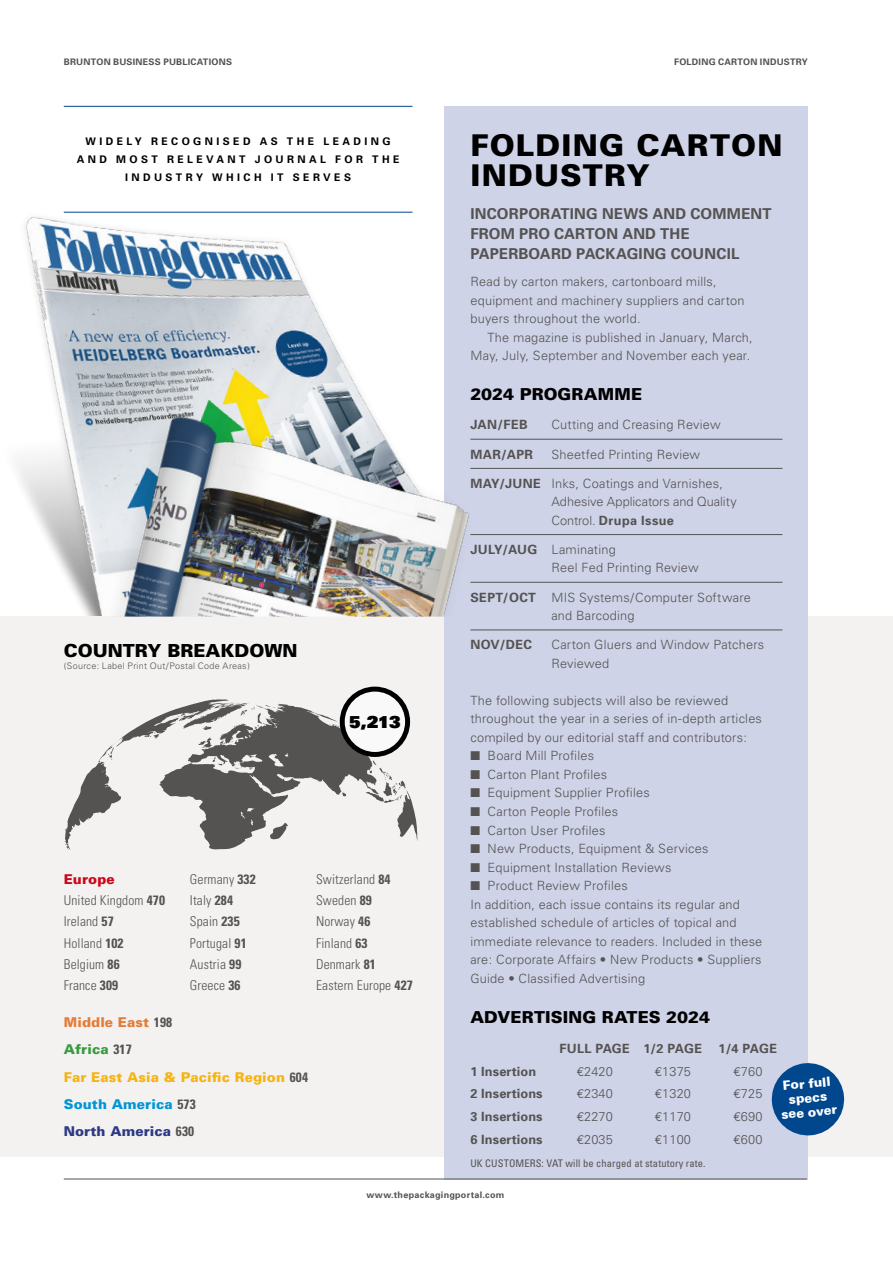
<style>
.page{position:relative;width:893px;height:1263px;background:#fff}
.page>*{position:absolute;margin:0;border:0;box-sizing:border-box;transform-origin:0 0}
.t1{font:900 30px/30.5px "Univers";letter-spacing:.04em;color:#000}
.t2{font:900 18px "Univers";color:#000}
.t3{font:900 16.5px "Univers";letter-spacing:.005em;color:#000}
.t4{font:900 16.5px "Univers";color:#000}
.t5{font:700 15px/20.1px "Univers";letter-spacing:.01em;color:#545352}
.t6{font:300 condensed 13.5px/21.3px "Univers";letter-spacing:.01em;color:#545352}
.t7{font:900 13.5px/27.5px "Univers";letter-spacing:.01em;color:#f6b412}
.t8{font:300 12.75px/18.6px "Univers";letter-spacing:.015em;color:#545352}
.t9{font:700 12.75px "Univers";letter-spacing:.01em;color:#545352}
.t10{font:900 12.75px/14.2px "Univers";color:#fff;text-align:center}
.t11{font:700 10.5px/18px "Univers";letter-spacing:.325em;color:#000;text-align:center}
.t12{font:condensed 10.5px "Univers";letter-spacing:.01em;color:#545352}
.t13{font:700 9px "Univers";letter-spacing:.03em;color:#545352}
.t14{font:300 9px "Univers";letter-spacing:.03em;color:#545352}
.s1{font-weight:900;font-stretch:normal;color:#ce061a}
.s2{font-weight:700}
.s3{color:#e47c39}
.s4{font-weight:700;font-stretch:condensed;color:#545352}
.s5{color:#389b3d}
.s6{color:#0095d7}
.s7{color:#2c3984}
.s8{font-family:"Euro Mono";font-weight:400}
</style>
<div class="page">
<img style="left:0;top:182px;width:445px;height:435px">
<div style="left:0;top:617px;width:893px;height:540px;background:#f3f2f1"></div>
<hr style="left:64px;top:106px;width:348px;height:1px;background:#00478d">
<hr style="left:64px;top:212px;width:348px;height:1px;background:#00478d">
<div style="left:445px;top:106px;width:363px;height:1073px;background:#cfd3e8"></div>
<hr style="left:470px;top:439px;width:312px;height:1px;background:#545352">
<hr style="left:470px;top:468px;width:312px;height:1px;background:#545352">
<hr style="left:470px;top:534px;width:312px;height:1px;background:#545352">
<hr style="left:470px;top:582px;width:312px;height:1px;background:#545352">
<hr style="left:470px;top:630px;width:312px;height:1px;background:#545352">
<img style="left:65px;top:355px;width:450px;height:262px">
<svg style="left:65px;top:699px;width:352px;height:151px"></svg>
<div style="left:342px;top:689px;width:66px;height:65px;background:#faf9fa;border-radius:50%"></div>
<div style="left:340px;top:687px;width:70px;height:70px;border:5px solid #000;border-radius:50%"></div>
<hr style="left:64px;top:1178px;width:743px;height:1px;background:#545352">
<svg style="left:771px;top:1063px;width:74px;height:73px"></svg>
<p class="t13" style="left:64px;top:56px;width:170px">BRUNTON BUSINESS PUBLICATIONS</p>
<p class="t13" style="left:674px;top:56px;width:135px">FOLDING CARTON INDUSTRY</p>
<p class="t11" style="left:77px;top:133px;width:324px">WIDELY RECOGNISED AS THE LEADING<br>AND MOST RELEVANT JOURNAL FOR THE<br>INDUSTRY WHICH IT SERVES</p>
<h2 class="t2" style="left:64px;top:639px;width:235px">COUNTRY BREAKDOWN</h2>
<p class="t14" style="left:64px;top:660px;width:188px">(Source: Label Print Out/Postal Code Areas)</p>
<p class="t4" style="left:349px;top:712px;width:53px">5,213</p>
<p class="t6" style="left:64px;top:868px;width:103px"><span class="s1">Europe<br></span>United Kingdom <span class="s2">470<br></span>Ireland <span class="s2">57<br></span>Holland <span class="s2">102<br></span>Belgium <span class="s2">86<br></span>France <span class="s2">309</span></p>
<p class="t6" style="left:190px;top:868px;width:67px">Germany <span class="s2">332<br></span>Italy <span class="s2">284<br></span>Spain <span class="s2">235<br></span>Portugal <span class="s2">91<br></span>Austria <span class="s2">99<br></span>Greece <span class="s2">36</span></p>
<p class="t6" style="left:316px;top:868px;width:98px">Switzerland <span class="s2">84<br></span>Sweden <span class="s2">89<br></span>Norway <span class="s2">46<br></span>Finland <span class="s2">63<br></span>Denmark <span class="s2">81<br></span>Eastern Europe <span class="s2">427</span></p>
<p class="t7" style="left:64px;top:1008px;width:246px"><span class="s3">Middle East</span> <span class="s4">198<br></span><span class="s5">Africa</span> <span class="s4">317<br></span>Far East Asia &amp; Pacific Region <span class="s4">604<br></span><span class="s6">South America</span> <span class="s4">573<br></span><span class="s7">North America</span> <span class="s4">630</span></p>
<h1 class="t1" style="left:470px;top:130px;width:313px">FOLDING CARTON<br>INDUSTRY</h1>
<p class="t5" style="left:470px;top:204px;width:303px">INCORPORATING NEWS AND COMMENT<br>FROM PRO CARTON AND THE<br>PAPERBOARD PACKAGING COUNCIL</p>
<p class="t8" style="left:470px;top:272px;width:276px">Read by carton makers, cartonboard mills, equipment and machinery suppliers and carton buyers throughout the world.</p>
<p class="t8" style="left:470px;top:328px;width:284px;text-align:right">The magazine is published in January, March,<br>May, July, September and November each year.</p>
<p class="t3" style="left:470px;top:384px;width:173px">2024 PROGRAMME</p>
<p class="t9" style="left:470px;top:417px;width:59px">JAN/FEB</p>
<p class="t8" style="left:551px;top:416px;width:171px">Cutting and Creasing Review</p>
<p class="t9" style="left:470px;top:446px;width:64px">MAR/APR</p>
<p class="t8" style="left:551px;top:445px;width:150px">Sheetfed Printing Review</p>
<p class="t8" style="left:551px;top:474px;width:187px;text-indent:-81px"><span class="s2">MAY/JUNE</span> Inks, Coatings and Varnishes,<br>Adhesive Applicators and Quality<br>Control. <span class="s2">Drupa Issue</span></p>
<p class="t8" style="left:551px;top:540px;width:149px;text-indent:-81px"><span class="s2">JULY/AUG</span> Laminating<br>Reel Fed Printing Review</p>
<p class="t8" style="left:551px;top:588px;width:201px;text-indent:-81px"><span class="s2">SEPT/OCT</span> MIS Systems/Computer Software and Barcoding</p>
<p class="t9" style="left:470px;top:637px;width:63px">NOV/DEC</p>
<p class="t8" style="left:551px;top:635px;width:214px">Carton Gluers and Window Patchers<br>Reviewed</p>
<p class="t8" style="left:470px;top:691px;width:293px">The following subjects will also be reviewed throughout the year in a series of in-depth articles compiled by our editorial staff and contributors:</p>
<p class="t8" style="left:470px;top:747px;width:125px">■ Board Mill Profiles</p>
<p class="t8" style="left:470px;top:765px;width:138px">■ Carton Plant Profiles</p>
<p class="t8" style="left:470px;top:784px;width:181px">■ Equipment Supplier Profiles</p>
<p class="t8" style="left:470px;top:802px;width:149px">■ Carton People Profiles</p>
<p class="t8" style="left:470px;top:821px;width:137px">■ Carton User Profiles</p>
<p class="t8" style="left:470px;top:839px;width:240px">■ New Products, Equipment &amp; Services</p>
<p class="t8" style="left:470px;top:858px;width:202px">■ Equipment Installation Reviews</p>
<p class="t8" style="left:470px;top:876px;width:293px">■ Product Review Profiles<br>In addition, each issue contains its regular and established schedule of articles of topical and immediate relevance to readers. Included in these are: Corporate Affairs • New Products • Suppliers Guide • Classified Advertising</p>
<p class="t3" style="left:470px;top:1006px;width:241px">ADVERTISING RATES 2024</p>
<p class="t9" style="left:560px;top:1040px;width:144px">FULL PAGE 1/2 PAGE</p>
<p class="t9" style="left:719px;top:1040px;width:60px">1/4 PAGE</p>
<p class="t9" style="left:470px;top:1063px;width:67px">1 Insertion</p>
<p class="t8" style="left:577px;top:1062px;width:38px"><span class="s8">€</span>2420</p>
<p class="t8" style="left:655px;top:1062px;width:38px"><span class="s8">€</span>1375</p>
<p class="t8" style="left:733px;top:1062px;width:31px"><span class="s8">€</span>760</p>
<p class="t9" style="left:470px;top:1086px;width:74px">2 Insertions</p>
<p class="t8" style="left:577px;top:1084px;width:38px"><span class="s8">€</span>2340</p>
<p class="t8" style="left:655px;top:1084px;width:38px"><span class="s8">€</span>1320</p>
<p class="t8" style="left:733px;top:1084px;width:31px"><span class="s8">€</span>725</p>
<p class="t9" style="left:470px;top:1109px;width:74px">3 Insertions</p>
<p class="t8" style="left:577px;top:1107px;width:38px"><span class="s8">€</span>2270</p>
<p class="t8" style="left:655px;top:1107px;width:38px"><span class="s8">€</span>1170</p>
<p class="t8" style="left:733px;top:1107px;width:31px"><span class="s8">€</span>690</p>
<p class="t9" style="left:470px;top:1131px;width:74px">6 Insertions</p>
<p class="t8" style="left:577px;top:1130px;width:38px"><span class="s8">€</span>2035</p>
<p class="t8" style="left:655px;top:1130px;width:38px"><span class="s8">€</span>1100</p>
<p class="t8" style="left:733px;top:1130px;width:31px"><span class="s8">€</span>600</p>
<p class="t12" style="left:470px;top:1156px;width:237px">UK CUSTOMERS: VAT will be charged at statutory rate.</p>
<p class="t10" style="left:778px;top:1079px;width:57px;rotate:-5deg">For full specs see over</p>
<p class="t13" style="left:366px;top:1189px;width:139px">www.thepackagingportal.com</p>
</div>
